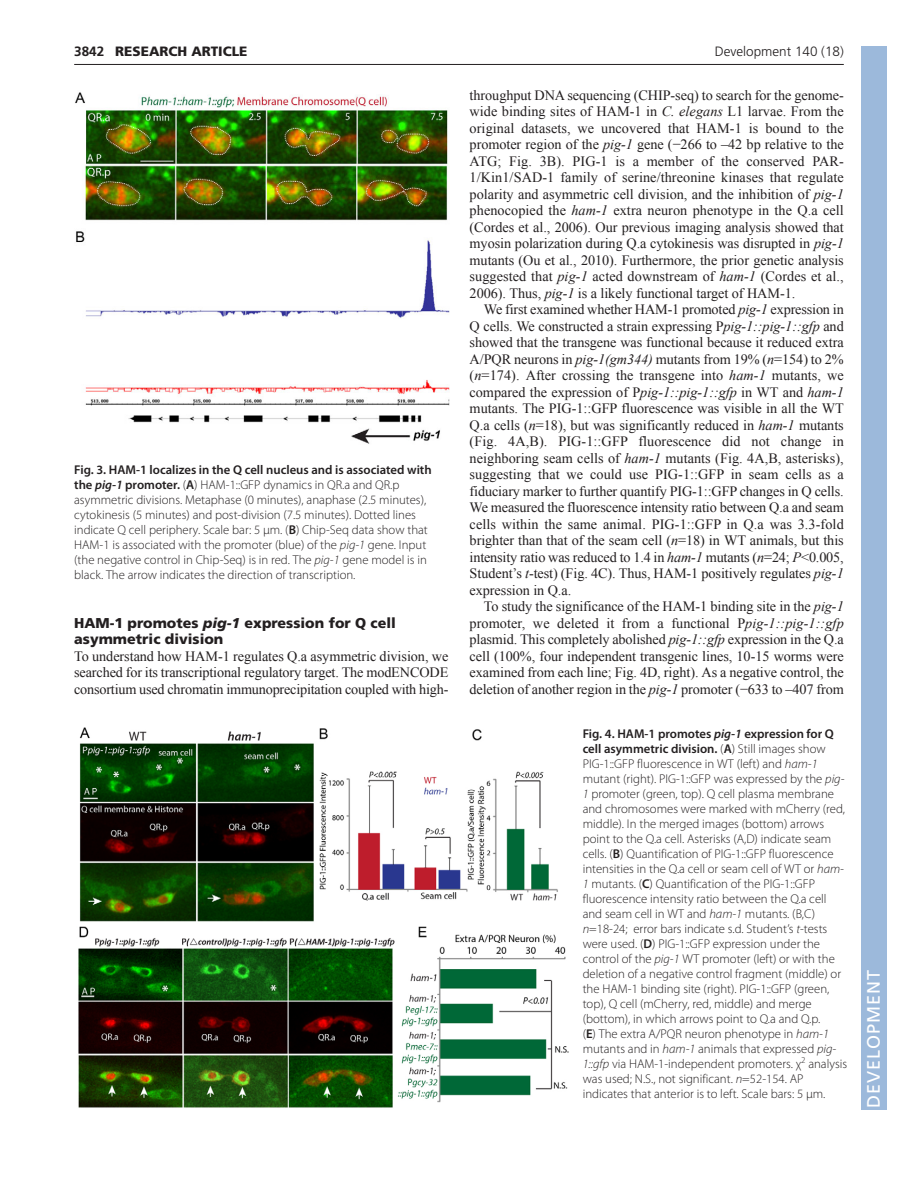
<style>
.page{position:relative;width:918px;height:1188px;background:#fff}
.page>*{position:absolute;margin:0;border:0;box-sizing:border-box;transform-origin:0 0}
.t1{font:18px "Frutiger LT Std";letter-spacing:.055em;color:#fff}
.t2{font:14.25px/16.5px "Times New Roman";letter-spacing:-.005em;color:#231f20;text-align:justify}
.t3{font:900 14.25px/16.5px "Frutiger LT Std";color:#231f20}
.t4{font:300 13.5px "Frutiger";color:#231f20}
.t5{font:900 13.5px "Frutiger LT Std";color:#231f20}
.t6{font:700 13.5px "Frutiger LT Std";color:#231f20}
.t7{font:300 12.75px/15px "Myriad Pro";color:#231f20}
.s1{font-style:italic}
.s2{font-weight:600}
.s3{font-weight:600;font-style:italic}
</style>
<div class="page">
<hr style="left:74px;top:64px;width:770px;height:1px;background:#231f20">
<img style="left:75px;top:92px;width:375px;height:352px">
<img style="left:78px;top:727px;width:491px;height:381px">
<div style="left:861px;top:46px;width:25px;height:1064px;background:#9cb9db"></div>
<p class="t5" style="left:115px;top:46px;width:134px">RESEARCH ARTICLE</p>
<p class="t4" style="left:715px;top:46px;width:131px">Development 140 (18)</p>
<p class="t2" style="left:470px;top:87px;width:376px">throughput DNA sequencing (CHIP-seq) to search for the genome&shy;wide binding sites of HAM-1 in <span class="s1">C. elegans</span> L1 larvae. From the original datasets, we uncovered that HAM-1 is bound to the promoter region of the <span class="s1">pig-1</span> gene (−266 to –42 bp relative to the ATG; Fig. 3B). PIG-1 is a member of the conserved PAR-1/Kin1/SAD-1 family of serine/threonine kinases that regulate polarity and asymmetric cell division, and the inhibition of <span class="s1">pig-1 </span>phenocopied the <span class="s1">ham-1</span> extra neuron phenotype in the Q.a cell (Cordes et al., 2006). Our previous imaging analysis showed that myosin polarization during Q.a cytokinesis was disrupted in <span class="s1">pig-1 </span>mutants (Ou et al., 2010). Furthermore, the prior genetic analysis suggested that <span class="s1">pig-1</span> acted downstream of <span class="s1">ham-1</span> (Cordes et al., 2006). Thus, <span class="s1">pig-1</span> is a likely functional target of HAM-1.</p>
<p class="t2" style="left:470px;top:301px;width:376px;text-indent:14px">We first examined whether HAM-1 promoted <span class="s1">pig-1</span> expression in Q cells. We constructed a strain expressing P<span class="s1">pig-1::pig-1::gfp</span> and showed that the transgene was functional because it reduced extra A/PQR neurons in <span class="s1">pig-1(gm344)</span> mutants from 19% (<span class="s1">n</span>=154) to 2% (<span class="s1">n</span>=174). After crossing the transgene into <span class="s1">ham-1</span> mutants, we compared the expression of P<span class="s1">pig-1::pig-1::gfp</span> in WT and <span class="s1">ham-1 </span>mutants. The PIG-1::GFP fluorescence was visible in all the WT Q.a cells (<span class="s1">n</span>=18), but was significantly reduced in <span class="s1">ham-1</span> mutants (Fig. 4A,B). PIG-1::GFP fluorescence did not change in neighboring seam cells of <span class="s1">ham-1</span> mutants (Fig. 4A,B, asterisks), suggesting that we could use PIG-1::GFP in seam cells as a fiduciary marker to further quantify PIG-1::GFP changes in Q cells.<br>We measured the fluorescence intensity ratio between Q.a and seam cells within the same animal. PIG-1::GFP in Q.a was 3.3-fold brighter than that of the seam cell (<span class="s1">n</span>=18) in WT animals, but this intensity ratio was reduced to 1.4 in <span class="s1">ham-1</span> mutants (<span class="s1">n</span>=24; <span class="s1">P</span>&lt;0.005, Student’s <span class="s1">t</span>-test) (Fig. 4C). Thus, HAM-1 positively regulates <span class="s1">pig-1 </span>expression in Q.a.</p>
<p class="t2" style="left:470px;top:598px;width:376px;text-indent:14px">To study the significance of the HAM-1 binding site in the <span class="s1">pig-1 </span>promoter, we deleted it from a functional P<span class="s1">pig-1::pig-1::gfp </span>plasmid. This completely abolished <span class="s1">pig-1::gfp</span> expression in the Q.a cell (100%, four independent transgenic lines, 10-15 worms were examined from each line; Fig. 4D, right). As a negative control, the deletion of another region in the <span class="s1">pig-1</span> promoter (−633 to –407 from</p>
<p class="t6" style="left:74px;top:46px;width:32px">3842</p>
<p class="t7" style="left:74px;top:463px;width:359px"><span class="s2">Fig. 3. HAM-1 localizes in the Q cell nucleus and is associated with the</span> <span class="s3">pig-1</span> <span class="s2">promoter.</span> (<span class="s2">A</span>) HAM-1::GFP dynamics in QR.a and QR.p asymmetric divisions. Metaphase (0 minutes), anaphase (2.5 minutes), cytokinesis (5 minutes) and post-division (7.5 minutes). Dotted lines indicate Q cell periphery. Scale bar: 5 μm. (<span class="s2">B</span>) Chip-Seq data show that HAM-1 is associated with the promoter (blue) of the <span class="s1">pig-1</span> gene. Input (the negative control in Chip-Seq) is in red. The <span class="s1">pig-1</span> gene model is in black. The arrow indicates the direction of transcription.</p>
<p class="t3" style="left:74px;top:616px;width:323px">HAM-1 promotes <span class="s1">pig-1</span> expression for Q cell asymmetric division</p>
<p class="t2" style="left:74px;top:648px;width:376px">To understand how HAM-1 regulates Q.a asymmetric division, we searched for its transcriptional regulatory target. The modENCODE consortium used chromatin immunoprecipitation coupled with high-</p>
<p class="t7" style="left:583px;top:727px;width:266px"><span class="s2">Fig. 4. HAM-1 promotes</span> <span class="s3">pig-1</span> <span class="s2">expression for Q cell asymmetric division.</span> (<span class="s2">A</span>) Still images show PIG-1::GFP fluorescence in WT (left) and <span class="s1">ham-1 </span>mutant (right). PIG-1::GFP was expressed by the <span class="s1">pig-1</span> promoter (green, top). Q cell plasma membrane and chromosomes were marked with mCherry (red, middle). In the merged images (bottom) arrows point to the Q.a cell. Asterisks (A,D) indicate seam cells. (<span class="s2">B</span>) Quantification of PIG-1::GFP fluorescence intensities in the Q.a cell or seam cell of WT or <span class="s1">ham-1</span> mutants. (<span class="s2">C</span>) Quantification of the PIG-1::GFP fluorescence intensity ratio between the Q.a cell and seam cell in WT and <span class="s1">ham-1</span> mutants. (B,C) <span class="s1">n</span>=18-24; error bars indicate s.d. Student’s <span class="s1">t</span>-tests were used. (<span class="s2">D</span>) PIG-1::GFP expression under the control of the <span class="s1">pig-1</span> WT promoter (left) or with the deletion of a negative control fragment (middle) or the HAM-1 binding site (right). PIG-1::GFP (green, top), Q cell (mCherry, red, middle) and merge (bottom), in which arrows point to Q.a and Q.p.<br>(<span class="s2">E</span>) The extra A/PQR neuron phenotype in <span class="s1">ham-1 </span>mutants and in <span class="s1">ham-1</span> animals that expressed <span class="s1">pig-1::gfp</span> via HAM-1-independent promoters. χ<sup>2</sup> analysis was used; N.S., not significant. <span class="s1">n</span>=52-154. AP indicates that anterior is to left. Scale bars: 5 μm.</p>
<p class="t1" style="left:863px;top:1108px;width:140px;rotate:-90deg">DEVELOPMENT</p>
</div>
